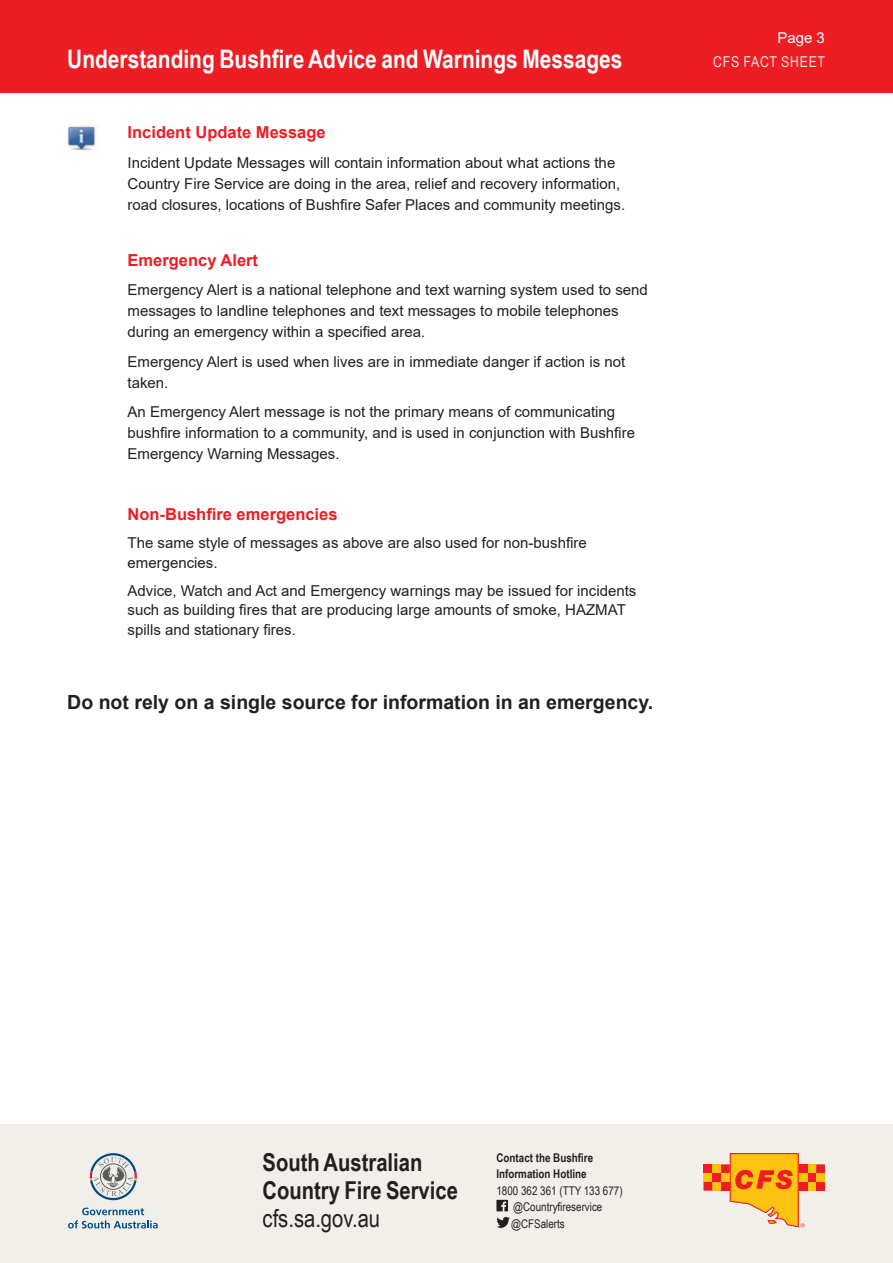
<style>
.page{position:relative;width:893px;height:1263px;background:#fff}
.page>*{position:absolute;margin:0;border:0;box-sizing:border-box;transform-origin:0 0}
.Heading_Page_2{font:700 25.5px "Arial Narrow";color:#fff}
.t1{font:700 24.6px/28.2px "Arial Narrow";color:#231f20}
.t2{font:24.6px "Arial Narrow";color:#231f20}
.t3{font:700 19.5px "Arial";color:#231f20}
.Body_Copy{font:700 16.5px "Arial";color:#ee1d23}
.Body_Copy-2{font:15px/21px "Arial";color:#231f20}
.t4{font:15px "Arial Narrow";letter-spacing:.05em;color:#e9e5db}
.t5{font:15px "Arial";color:#fff}
.t6{font:12px/16.5px "Arial Narrow";color:#231f20}
.t7{font:700 12px/16.5px "Arial Narrow";color:#231f20}
</style>
<div class="page">
<div style="left:0;top:0;width:893px;height:93px;background:#ee1d23"></div>
<div style="left:0;top:1124px;width:893px;height:139px;background:#f1efe9"></div>
<svg style="left:496px;top:1200px;width:12px;height:11px"></svg>
<svg style="left:496px;top:1217px;width:14px;height:11px"></svg>
<svg style="left:703px;top:1153px;width:122px;height:74px"></svg>
<svg style="left:90px;top:1153px;width:47px;height:47px"></svg>
<svg style="left:68px;top:1207px;width:90px;height:21px"></svg>
<img style="left:67px;top:123px;width:31px;height:28px">
<p class="Heading_Page_2" style="left:67px;top:40px;width:557px">Understanding Bushfire Advice and Warnings Messages</p>
<p class="Body_Copy" style="left:128px;top:121px;width:200px">Incident Update Message</p>
<p class="Body_Copy-2" style="left:128px;top:152px;width:499px">Incident Update Messages will contain information about what actions the<br>Country Fire Service are doing in the area, relief and recovery information, road closures, locations of Bushfire Safer Places and community meetings.</p>
<p class="Body_Copy" style="left:128px;top:248px;width:132px">Emergency Alert</p>
<p class="Body_Copy-2" style="left:128px;top:279px;width:522px">Emergency Alert is a national telephone and text warning system used to send messages to landline telephones and text messages to mobile telephones during an emergency within a specified area.</p>
<p class="Body_Copy-2" style="left:128px;top:351px;width:499px">Emergency Alert is used when lives are in immediate danger if action is not taken.</p>
<p class="Body_Copy-2" style="left:128px;top:401px;width:509px">An Emergency Alert message is not the primary means of communicating bushfire information to a community, and is used in conjunction with Bushfire<br>Emergency Warning Messages.</p>
<p class="Body_Copy" style="left:128px;top:503px;width:211px">Non-Bushfire emergencies</p>
<p class="Body_Copy-2" style="left:128px;top:533px;width:461px;line-height:19.5px">The same style of messages as above are also used for non-bushfire emergencies.</p>
<p class="Body_Copy-2" style="left:128px;top:581px;width:510px;line-height:19.5px">Advice, Watch and Act and Emergency warnings may be issued for incidents such as building fires that are producing large amounts of smoke, HAZMAT spills and stationary fires.</p>
<p class="t3" style="left:67px;top:689px;width:587px">Do not rely on a single source for information in an emergency.</p>
<p class="t5" style="left:777px;top:27px;width:49px">Page 3</p>
<p class="t4" style="left:713px;top:51px;width:114px">CFS FACT SHEET</p>
<h2 class="t1" style="left:263px;top:1147px;width:197px">South Australian<br>Country Fire Service</h2>
<h2 class="t2" style="left:263px;top:1201px;width:119px">cfs.sa.gov.au</h2>
<p class="t7" style="left:496px;top:1149px;width:98px">Contact the Bushfire<br>Information Hotline</p>
<p class="t6" style="left:511px;top:1182px;width:113px;text-indent:-15px">1800 362 361 (TTY 133 677) @Countryfireservice @CFSalerts</p>
</div>
